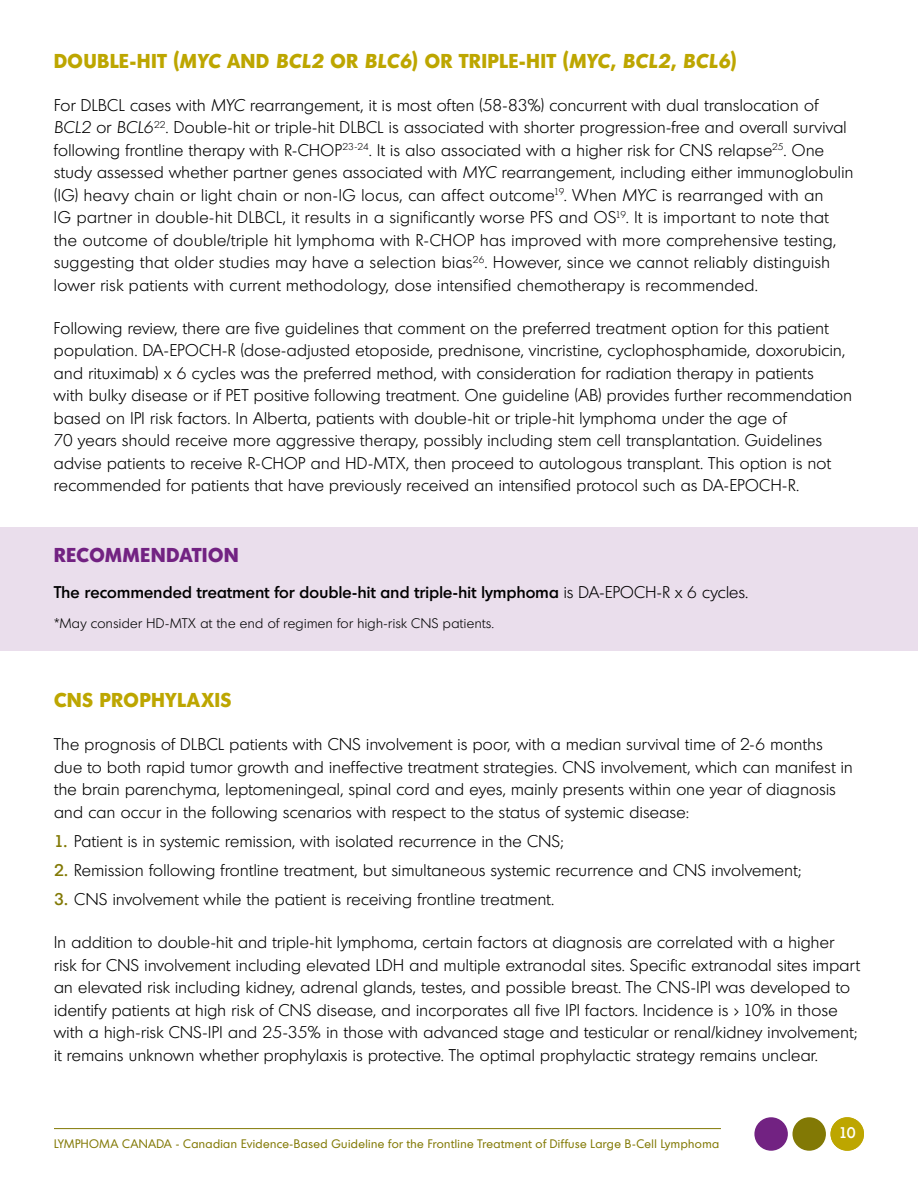
<style>
.page{position:relative;width:918px;height:1188px;background:#fff}
.page>*{position:absolute;margin:0;border:0;box-sizing:border-box;transform-origin:0 0}
.t1{font:800 19.5px "Montreal Serial";letter-spacing:.04em;color:#bda600}
.t2{font:800 19.5px "Montreal Serial";letter-spacing:.04em;color:#722282}
.t3{font:300 16.5px/22.5px "Montreal Serial";letter-spacing:.025em;color:#000}
.t4{font:500 16.5px "Montreal Serial";letter-spacing:.02em;color:#000}
.t5{font:500 15px "Montreal Serial";color:#fff}
.t6{font:300 13.5px "Montreal Serial";letter-spacing:.03em;color:#000}
.t7{font:12px "Montreal Serial";letter-spacing:.035em;color:#827905}
.s1{font-style:italic}
.s2{font-weight:300}
.s3{font-weight:500;color:#827905}
</style>
<div class="page">
<div style="left:754px;top:1117px;width:34px;height:34px;background:#722282;border-radius:50%"></div>
<div style="left:792px;top:1117px;width:34px;height:34px;background:#827905;border-radius:50%"></div>
<div style="left:831px;top:1117px;width:33px;height:34px;background:#bda600;border-radius:50%"></div>
<hr style="left:54px;top:1128px;width:667px;height:1px;background:#827905">
<div style="left:0;top:527px;width:918px;height:59px;background:#eadeec"></div>
<div style="left:0;top:566px;width:918px;height:55px;background:#eadeec"></div>
<div style="left:0;top:598px;width:918px;height:52px;background:#eadeec"></div>
<p class="t1" style="left:54px;top:48px;width:684px">DOUBLE-HIT (<span class="s1">MYC</span> AND <span class="s1">BCL2</span> OR <span class="s1">BLC6</span>) OR TRIPLE-HIT (<span class="s1">MYC, BCL2, BCL6</span>)</p>
<p class="t3" style="left:54px;top:94px;width:801px">For DLBCL cases with <span class="s1">MYC</span> rearrangement, it is most often (58-83%) concurrent with dual translocation of <span class="s1">BCL2</span> or <span class="s1">BCL6</span><sup>22</sup>. Double-hit or triple-hit DLBCL is associated with shorter progression-free and overall survival following frontline therapy with R-CHOP<sup>23-24</sup>. It is also associated with a higher risk for CNS relapse<sup>25</sup>. One study assessed whether partner genes associated with <span class="s1">MYC</span> rearrangement, including either immunoglobulin (IG) heavy chain or light chain or non-IG locus, can affect outcome<sup>19</sup>. When <span class="s1">MYC</span> is rearranged with an<br>IG partner in double-hit DLBCL, it results in a significantly worse PFS and OS<sup>19</sup>. It is important to note that the outcome of double/triple hit lymphoma with R-CHOP has improved with more comprehensive testing, suggesting that older studies may have a selection bias<sup>26</sup>. However, since we cannot reliably distinguish lower risk patients with current methodology, dose intensified chemotherapy is recommended.</p>
<p class="t3" style="left:54px;top:316px;width:800px">Following review, there are five guidelines that comment on the preferred treatment option for this patient population. DA-EPOCH-R (dose-adjusted etoposide, prednisone, vincristine, cyclophosphamide, doxorubicin, and rituximab) x 6 cycles was the preferred method, with consideration for radiation therapy in patients<br>with bulky disease or if PET positive following treatment. One guideline (AB) provides further recommendation based on IPI risk factors. In Alberta, patients with double-hit or triple-hit lymphoma under the age of<br>70 years should receive more aggressive therapy, possibly including stem cell transplantation. Guidelines advise patients to receive R-CHOP and HD-MTX, then proceed to autologous transplant. This option is not recommended for patients that have previously received an intensified protocol such as DA-EPOCH-R.</p>
<p class="t2" style="left:54px;top:542px;width:186px">RECOMMENDATION</p>
<p class="t4" style="left:54px;top:581px;width:696px">The recommended treatment for double-hit and triple-hit lymphoma <span class="s2">is DA-EPOCH-R x 6 cycles.</span></p>
<p class="t6" style="left:54px;top:615px;width:442px">*May consider HD-MTX at the end of regimen for high-risk CNS patients.</p>
<p class="t1" style="left:54px;top:687px;width:179px">CNS PROPHYLAXIS</p>
<p class="t3" style="left:54px;top:733px;width:800px">The prognosis of DLBCL patients with CNS involvement is poor, with a median survival time of 2-6 months due to both rapid tumor growth and ineffective treatment strategies. CNS involvement, which can manifest in the brain parenchyma, leptomeningeal, spinal cord and eyes, mainly presents within one year of diagnosis and can occur in the following scenarios with respect to the status of systemic disease:</p>
<p class="t3" style="left:54px;top:830px;width:511px"><span class="s3">1.</span> Patient is in systemic remission, with isolated recurrence in the CNS;</p>
<p class="t3" style="left:54px;top:859px;width:749px"><span class="s3">2.</span> Remission following frontline treatment, but simultaneous systemic recurrence and CNS involvement;</p>
<p class="t3" style="left:54px;top:888px;width:502px"><span class="s3">3.</span> CNS involvement while the patient is receiving frontline treatment.</p>
<p class="t3" style="left:54px;top:931px;width:807px">In addition to double-hit and triple-hit lymphoma, certain factors at diagnosis are correlated with a higher risk for CNS involvement including elevated LDH and multiple extranodal sites. Specific extranodal sites impart an elevated risk including kidney, adrenal glands, testes, and possible breast. The CNS-IPI was developed to identify patients at high risk of CNS disease, and incorporates all five IPI factors. Incidence is &gt; 10% in those with a high-risk CNS-IPI and 25-35% in those with advanced stage and testicular or renal/kidney involvement; it remains unknown whether prophylaxis is protective. The optimal prophylactic strategy remains unclear.</p>
<p class="t7" style="left:54px;top:1136px;width:667px">LYMPHOMA CANADA - Canadian Evidence-Based Guideline for the Frontline Treatment of Diffuse Large B-Cell Lymphoma</p>
<p class="t5" style="left:839px;top:1123px;width:18px">10</p>
</div>
